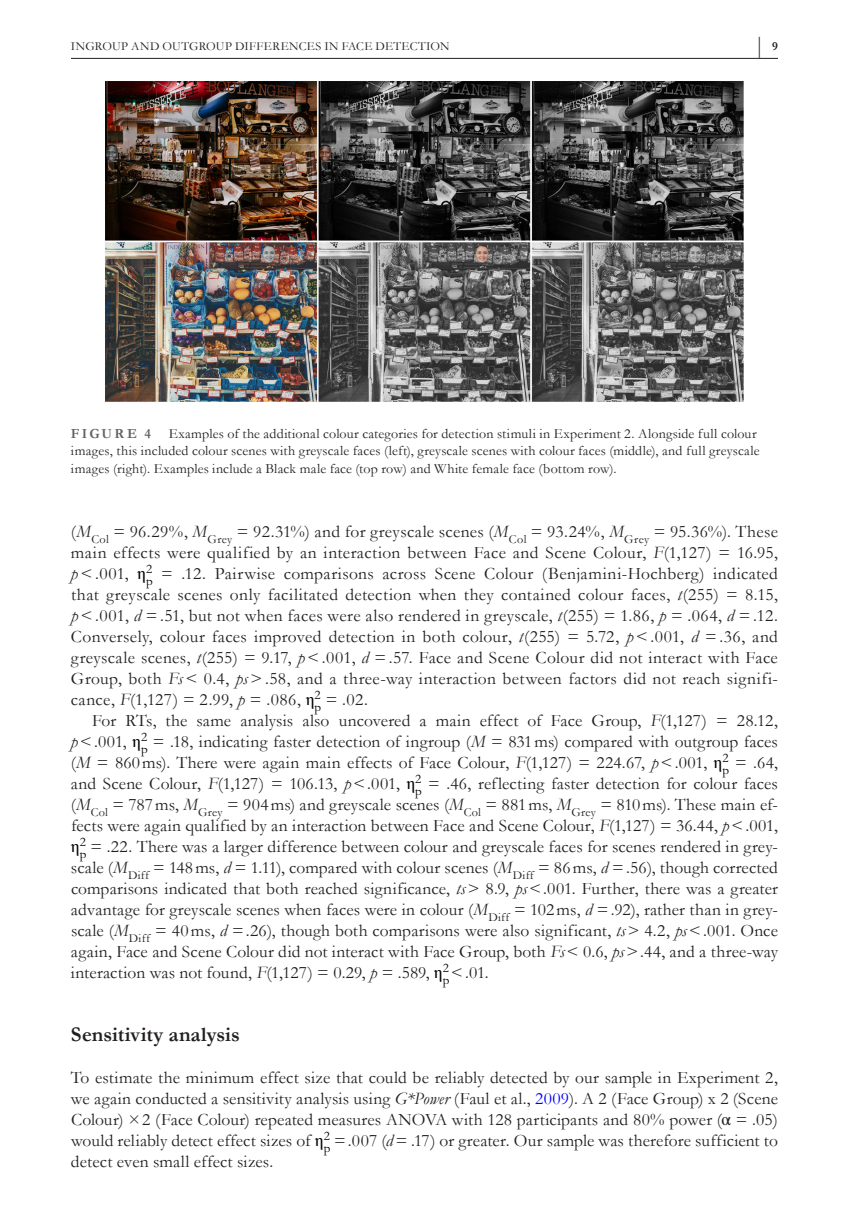
<style>
.page{position:relative;width:849px;height:1221px;background:#fff}
.page>*{position:absolute;margin:0;border:0;box-sizing:border-box;transform-origin:0 0}
.t1{font:700 23.62px "Garamond";color:#231f20;scale:.47 1}
.t2{font:700 21px "Garamond";color:#231f20}
.t3{font:17.5px/21px "Garamond";letter-spacing:.01em;color:#231f20;text-align:justify}
.t4{font:17.5px "STIX Math";color:#000}
.t5{font:14px/17.5px "Garamond";letter-spacing:.015em;color:#231f20}
.t6{font:700 14px "Garamond";letter-spacing:.16em;color:#636366}
.t7{font:12.25px "Garamond";letter-spacing:.025em;color:#231f20}
.s1{font-size:12.25px}
.s2{font-style:italic}
.s3{font-family:"STIX Math";color:#000}
.s4{color:#00f}
.s5{font-family:"STIX"}
</style>
<div class="page">
<hr style="left:71px;top:58px;width:706px;height:1px;background:#231f20">
<img style="left:105px;top:81px;width:639px;height:321px">
<p class="t7" style="left:71px;top:42px;width:380px">INGROUP AND OUTGROUP DIFFERENCES IN FACE DETECTION</p>
<h1 class="t1" style="left:756px;top:36px;width:47px">| <span class="s1">9</span></h1>
<p class="t5" style="left:71px;top:425px;width:690px;text-indent:98px">Examples of the additional colour categories for detection stimuli in Experiment 2. Alongside full colour images, this included colour scenes with greyscale faces (left), greyscale scenes with colour faces (middle), and full greyscale images (right). Examples include a Black male face (top row) and White female face (bottom row).</p>
<p class="t6" style="left:71px;top:428px;width:81px">FIGURE 4</p>
<p class="t3" style="left:71px;top:522px;width:708px">(<span class="s2">M</span><sub>Col</sub> = 96.29%, <span class="s2">M</span><sub>Grey</sub> = 92.31%) and for greyscale scenes (<span class="s2">M</span><sub>Col</sub> = 93.24%, <span class="s2">M</span><sub>Grey</sub> = 95.36%). These main effects were qualified by an interaction between Face and Scene Colour, <span class="s2">F</span>(1,127) = 16.95, <span class="s2">p</span> &lt; .001, <span class="s3">η</span><sup>2</sup></p>
<p class="t3" style="left:71px;top:564px;width:708px;text-indent:75px"><sub>p</sub> = .12. Pairwise comparisons across Scene Colour (Benjamini- Hochberg) indicated that greyscale scenes only facilitated detection when they contained colour faces, <span class="s2">t</span>(255) = 8.15, <span class="s2">p</span> &lt; .001, <span class="s2">d</span> = .51, but not when faces were also rendered in greyscale, <span class="s2">t</span>(255) = 1.86, <span class="s2">p</span> = .064, <span class="s2">d</span> = .12.<br>Conversely, colour faces improved detection in both colour, <span class="s2">t</span>(255) = 5.72, <span class="s2">p</span> &lt; .001, <span class="s2">d</span> = .36, and greyscale scenes, <span class="s2">t</span>(255) = 9.17, <span class="s2">p</span> &lt; .001, <span class="s2">d</span> = .57. Face and Scene Colour did not interact with Face Group, both <span class="s2">Fs</span> &lt; 0.4, <span class="s2">ps</span> &gt; .58, and a three- way interaction between factors did not reach signifi&shy;cance, <span class="s2">F</span>(1,127) = 2.99, <span class="s2">p</span> = .086, <span class="s3">η</span><sup>2</sup></p>
<p class="t3" style="left:314px;top:690px;width:55px"><sub>p</sub> = .02.</p>
<p class="t3" style="left:92px;top:711px;width:687px">For RTs, the same analysis also uncovered a main effect of Face Group, <span class="s2">F</span>(1,127) = 28.12,</p>
<p class="t3" style="left:71px;top:732px;width:78px"><span class="s2">p</span> &lt; .001, <span class="s3">η</span><sup>2</sup></p>
<p class="t3" style="left:71px;top:732px;width:708px;text-indent:70px"><sub>p</sub> = .18, indicating faster detection of ingroup (<span class="s2">M</span> = 831 ms) compared with outgroup faces (<span class="s2">M</span> = 860 ms). There were again main effects of Face Colour, <span class="s2">F</span>(1,127) = 224.67, <span class="s2">p</span> &lt; .001, <span class="s3">η</span><sup>2</sup></p>
<p class="t3" style="left:722px;top:753px;width:57px"><sub>p</sub> = .64,</p>
<p class="t3" style="left:71px;top:774px;width:352px">and Scene Colour, <span class="s2">F</span>(1,127) = 106.13, <span class="s2">p</span> &lt; .001, <span class="s3">η</span><sup>2</sup></p>
<p class="t3" style="left:71px;top:774px;width:708px;text-indent:344px"><sub>p</sub> = .46, reflecting faster detection for colour faces (<span class="s2">M</span><sub>Col</sub> = 787 ms, <span class="s2">M</span><sub>Grey</sub> = 904 ms) and greyscale scenes (<span class="s2">M</span><sub>Col</sub> = 881 ms, <span class="s2">M</span><sub>Grey</sub> = 810 ms). These main ef&shy;fects were again qualified by an interaction between Face and Scene Colour, <span class="s2">F</span>(1,127) = 36.44, <span class="s2">p</span> &lt; .001,</p>
<p class="t4" style="left:71px;top:835px;width:17px">η<sup>2</sup></p>
<p class="t3" style="left:71px;top:837px;width:708px;text-indent:9px"><sub>p</sub> = .22. There was a larger difference between colour and greyscale faces for scenes rendered in grey&shy;scale (<span class="s2">M</span><sub>Diff</sub> = 148 ms, <span class="s2">d</span> = 1.11), compared with colour scenes (<span class="s2">M</span><sub>Diff</sub> = 86 ms, <span class="s2">d</span> = .56), though corrected comparisons indicated that both reached significance, <span class="s2">ts</span> &gt; 8.9, <span class="s2">ps</span> &lt; .001. Further, there was a greater advantage for greyscale scenes when faces were in colour (<span class="s2">M</span><sub>Diff</sub> = 102 ms, <span class="s2">d</span> = .92), rather than in grey&shy;scale (<span class="s2">M</span><sub>Diff</sub> = 40 ms, <span class="s2">d</span> = .26), though both comparisons were also significant, <span class="s2">ts</span> &gt; 4.2, <span class="s2">ps</span> &lt; .001. Once again, Face and Scene Colour did not interact with Face Group, both <span class="s2">Fs</span> &lt; 0.6, <span class="s2">ps</span> &gt; .44, and a three- way interaction was not found, <span class="s2">F</span>(1,127) = 0.29, <span class="s2">p</span> = .589, <span class="s3">η</span><sup>2</sup></p>
<p class="t3" style="left:443px;top:963px;width:47px"><sub>p</sub> &lt; .01.</p>
<p class="t2" style="left:71px;top:1027px;width:170px">Sensitivity analysis</p>
<p class="t3" style="left:71px;top:1068px;width:708px">To estimate the minimum effect size that could be reliably detected by our sample in Experiment 2, we again conducted a sensitivity analysis using <span class="s2">G*Power</span> (Faul et al., <span class="s4">2009</span>). A 2 (Face Group) x 2 (Scene Colour) × 2 (Face Colour) repeated measures ANOVA with 128 participants and 80% power (<span class="s5">α</span> = .05) would reliably detect effect sizes of <span class="s3">η</span><sup>2</sup></p>
<p class="t3" style="left:323px;top:1131px;width:455px"><sub>p</sub> = .007 (<span class="s2">d =</span> .17) or greater. Our sample was therefore sufficient to</p>
<p class="t3" style="left:71px;top:1152px;width:204px">detect even small effect sizes.</p>
</div>
